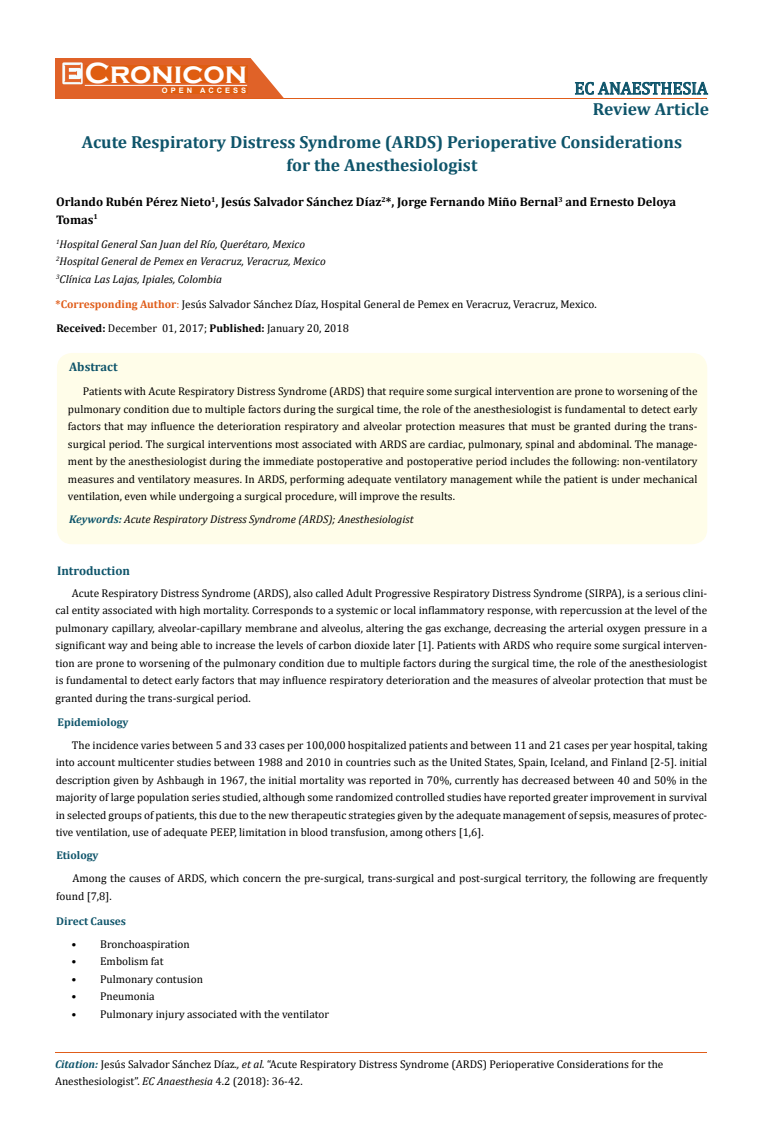
<style>
.page{position:relative;width:764px;height:1142px;background:#fff}
.page>*{position:absolute;margin:0;border:0;box-sizing:border-box;transform-origin:0 0}
.t1{font:700 30px "Copperplate Gothic";color:#fff}
.t2{font:700 17.5px/33.5px "Cambria";color:#0e546a}
.t3{font:17.5px "Cambria";color:#0e546a}
.t4{font:700 12.5px/17.5px "Cambria";color:#000}
.t5{font:700 12.5px "Cambria";color:#0e546a}
.t6{font:11.25px/17.5px "Cambria";color:#000;text-align:justify}
.t7{font:italic 11.25px/17.5px "Cambria";color:#000}
.t8{font:700 11.25px "Cambria";color:#0e546a}
.t9{font:700 7.5px "Arial";letter-spacing:.4em;color:#fff}
.s1{font-weight:700;color:#e05d1a}
.s2{color:#e05d1a}
.s3{font-weight:700}
.s4{font-weight:700;color:#0e546a}
.s5{font-weight:700;font-style:italic;color:#0e546a}
.s6{font-style:italic}
</style>
<div class="page">
<div style="left:56px;top:58px;width:242px;height:41px;background:#e06228"></div>
<svg style="left:250px;top:58px;width:48px;height:40px"></svg>
<img style="left:62px;top:62px;width:21px;height:22px">
<div style="left:85px;top:66px;width:162px;height:17px;background:#df5d11"></div>
<div style="left:162px;top:87px;width:85px;height:6px;background:#df5d11"></div>
<svg style="left:575px;top:82px;width:133px;height:13px"></svg>
<hr style="left:85px;top:85px;width:162px;height:1px;background:#fff">
<hr style="left:232px;top:98px;width:475px;height:1px;background:#e05d1a">
<hr style="left:55px;top:1052px;width:651px;height:1px;background:#e05d1a">
<div style="left:57px;top:353px;width:650px;height:191px;background:#fffde9;border-radius:15px"></div>
<h1 class="t1" style="left:85px;top:56px;width:164px">Cronicon</h1>
<p class="t9" style="left:162px;top:85px;width:86px">OPEN ACCESS</p>
<h2 class="t3" style="left:574px;top:78px;width:135px">EC ANAESTHESIA</h2>
<h2 class="t2" style="left:82px;top:91px;width:628px;text-indent:511px">Review Article<br>Acute Respiratory Distress Syndrome (ARDS) Perioperative Considerations</h2>
<h2 class="t2" style="left:286px;top:147px;width:192px">for the Anesthesiologist</h2>
<p class="t4" style="left:56px;top:192px;width:622px">Orlando Rubén Pérez Nieto<sup>1</sup>, Jesús Salvador Sánchez Díaz<sup>2</sup>*, Jorge Fernando Miño Bernal<sup>3</sup> and Ernesto Deloya<br>Tomas<sup>1</sup></p>
<p class="t7" style="left:56px;top:234px;width:271px"><sup>1</sup>Hospital General San Juan del Río, Querétaro, Mexico<br><sup>2</sup>Hospital General de Pemex en Veracruz, Veracruz, Mexico<br><sup>3</sup>Clínica Las Lajas, Ipiales, Colombia</p>
<p class="t6" style="left:56px;top:295px;width:543px"><span class="s1">*Corresponding Author</span><span class="s2">:</span> Jesús Salvador Sánchez Díaz, Hospital General de Pemex en Veracruz, Veracruz, Mexico.</p>
<p class="t6" style="left:56px;top:319px;width:294px"><span class="s3">Received:</span> December 01, 2017; <span class="s3">Published:</span> January 20, 2018</p>
<p class="t5" style="left:69px;top:358px;width:50px">Abstract</p>
<p class="t6" style="left:68px;top:382px;width:631px;text-indent:15px">Patients with Acute Respiratory Distress Syndrome (ARDS) that require some surgical intervention are prone to worsening of the pulmonary condition due to multiple factors during the surgical time, the role of the anesthesiologist is fundamental to detect early factors that may influence the deterioration respiratory and alveolar protection measures that must be granted during the trans&shy;surgical period. The surgical interventions most associated with ARDS are cardiac, pulmonary, spinal and abdominal. The manage&shy;ment by the anesthesiologist during the immediate postoperative and postoperative period includes the following: non-ventilatory measures and ventilatory measures. In ARDS, performing adequate ventilatory management while the patient is under mechanical ventilation, even while undergoing a surgical procedure, will improve the results.</p>
<p class="t7" style="left:69px;top:509px;width:346px"><span class="s4">Keywords:</span> Acute Respiratory Distress Syndrome (ARDS); Anesthesiologist</p>
<p class="t5" style="left:57px;top:561px;width:75px">Introduction</p>
<p class="t6" style="left:56px;top:584px;width:653px;text-indent:16px">Acute Respiratory Distress Syndrome (ARDS), also called Adult Progressive Respiratory Distress Syndrome (SIRPA), is a serious clini&shy;cal entity associated with high mortality. Corresponds to a systemic or local inflammatory response, with repercussion at the level of the pulmonary capillary, alveolar-capillary membrane and alveolus, altering the gas exchange, decreasing the arterial oxygen pressure in a significant way and being able to increase the levels of carbon dioxide later [1]. Patients with ARDS who require some surgical interven&shy;tion are prone to worsening of the pulmonary condition due to multiple factors during the surgical time, the role of the anesthesiologist is fundamental to detect early factors that may influence respiratory deterioration and the measures of alveolar protection that must be granted during the trans-surgical period.</p>
<p class="t8" style="left:58px;top:713px;width:73px">Epidemiology</p>
<p class="t6" style="left:56px;top:735px;width:653px;text-indent:16px">The incidence varies between 5 and 33 cases per 100,000 hospitalized patients and between 11 and 21 cases per year hospital, taking into account multicenter studies between 1988 and 2010 in countries such as the United States, Spain, Iceland, and Finland [2-5]. initial description given by Ashbaugh in 1967, the initial mortality was reported in 70%, currently has decreased between 40 and 50% in the majority of large population series studied, although some randomized controlled studies have reported greater improvement in survival in selected groups of patients, this due to the new therapeutic strategies given by the adequate management of sepsis, measures of protec&shy;tive ventilation, use of adequate PEEP, limitation in blood transfusion, among others [1,6].</p>
<p class="t6" style="left:56px;top:869px;width:653px;text-indent:16px">Among the causes of ARDS, which concern the pre-surgical, trans-surgical and post-surgical territory, the following are frequently found [7,8].</p>
<p class="t8" style="left:56px;top:847px;width:44px">Etiology</p>
<p class="t8" style="left:56px;top:912px;width:71px">Direct Causes</p>
<p class="t6" style="left:71px;top:934px;width:120px">• Bronchoaspiration</p>
<p class="t6" style="left:71px;top:952px;width:94px">• Embolism fat</p>
<p class="t6" style="left:71px;top:969px;width:133px">• Pulmonary contusion</p>
<p class="t6" style="left:71px;top:987px;width:85px">• Pneumonia</p>
<p class="t6" style="left:71px;top:1004px;width:259px">• Pulmonary injury associated with the ventilator</p>
<p class="t6" style="left:55px;top:1054px;width:610px"><span class="s5">Citation:</span> Jesús Salvador Sánchez Díaz<span class="s6">., et al.</span> “Acute Respiratory Distress Syndrome (ARDS) Perioperative Considerations for the<br>Anesthesiologist”. <span class="s6">EC Anaesthesia</span> 4.2 (2018): 36-42.</p>
</div>
